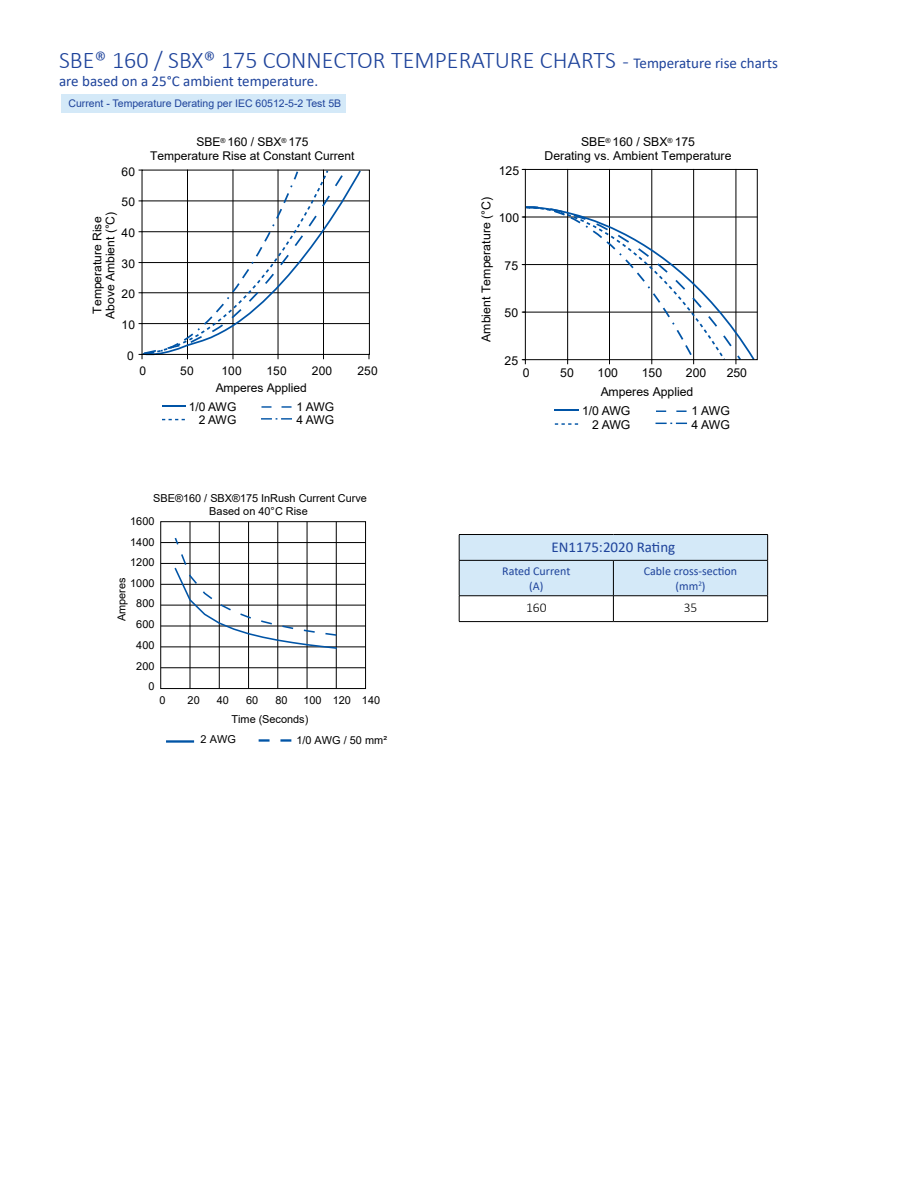
<style>
.page{position:relative;width:918px;height:1188px;background:#fff}
.page>*{position:absolute;margin:0;border:0;box-sizing:border-box;transform-origin:0 0}
.t1{font:300 24px "Calibri";color:#1e439b}
.t2{font:15px "Calibri";color:#1e439b}
.t3{font:300 13.5px "Calibri";color:#000}
.t4{font:12.15px/14px "Arial";color:#000;text-align:center}
.t5{font:12px/13.8px "Arial";color:#000;text-align:center}
.t6{font:12px/14.4px "Calibri";color:#1e439b;text-align:center}
.t7{font:10.95px/13px "Arial";color:#000;text-align:center}
.t8{font:10.95px "Arial";color:#010101}
.t9{font:10.5px "Arial";color:#1e439b}
.s1{font-size:21px}
.s2{font-weight:400;font-size:15px}
</style>
<div class="page">
<div style="left:61px;top:95px;width:285px;height:18px;background:#d4e9f8"></div>
<hr style="left:567px;top:169px;width:1px;height:191px;background:#000">
<hr style="left:609px;top:169px;width:1px;height:191px;background:#000">
<hr style="left:652px;top:169px;width:1px;height:191px;background:#000">
<hr style="left:693px;top:169px;width:1px;height:191px;background:#000">
<hr style="left:736px;top:169px;width:1px;height:191px;background:#000">
<svg style="left:555px;top:423px;width:23px;height:2px"></svg>
<svg style="left:555px;top:410px;width:24px;height:1px"></svg>
<svg style="left:656px;top:423px;width:31px;height:1px"></svg>
<svg style="left:522px;top:196px;width:234px;height:168px"></svg>
<div style="left:525px;top:169px;width:233px;height:191px;border:1px solid #000"></div>
<svg style="left:162px;top:419px;width:23px;height:1px"></svg>
<svg style="left:282px;top:406px;width:10px;height:2px"></svg>
<svg style="left:261px;top:406px;width:11px;height:2px"></svg>
<hr style="left:162px;top:405px;width:24px;height:2px;background:#0054a6">
<svg style="left:261px;top:418px;width:31px;height:2px"></svg>
<hr style="left:142px;top:323px;width:227px;height:1px;background:#000">
<hr style="left:142px;top:293px;width:227px;height:1px;background:#000">
<hr style="left:142px;top:262px;width:227px;height:1px;background:#000">
<hr style="left:142px;top:231px;width:227px;height:1px;background:#000">
<hr style="left:142px;top:201px;width:227px;height:1px;background:#000">
<svg style="left:139px;top:169px;width:223px;height:190px"></svg>
<div style="left:142px;top:170px;width:228px;height:185px;border:1px solid #000"></div>
<hr style="left:161px;top:542px;width:205px;height:1px;background:#000">
<hr style="left:161px;top:563px;width:205px;height:1px;background:#000">
<hr style="left:161px;top:584px;width:205px;height:1px;background:#000">
<hr style="left:161px;top:605px;width:205px;height:1px;background:#000">
<hr style="left:161px;top:626px;width:205px;height:1px;background:#000">
<hr style="left:161px;top:647px;width:205px;height:1px;background:#000">
<hr style="left:161px;top:668px;width:205px;height:1px;background:#000">
<hr style="left:336px;top:522px;width:1px;height:167px;background:#000">
<hr style="left:307px;top:522px;width:1px;height:167px;background:#000">
<hr style="left:278px;top:522px;width:1px;height:167px;background:#000">
<hr style="left:248px;top:522px;width:1px;height:167px;background:#000">
<hr style="left:219px;top:522px;width:1px;height:167px;background:#000">
<hr style="left:190px;top:522px;width:1px;height:167px;background:#000">
<svg style="left:173px;top:536px;width:165px;height:114px"></svg>
<div style="left:161px;top:521px;width:205px;height:168px;border:1px solid #000"></div>
<hr style="left:166px;top:740px;width:28px;height:3px;background:#0054a6">
<svg style="left:259px;top:739px;width:33px;height:3px"></svg>
<hr style="left:459px;top:534px;width:154px;height:1px;background:#000">
<hr style="left:613px;top:534px;width:155px;height:1px;background:#000">
<hr style="left:459px;top:621px;width:154px;height:1px;background:#000">
<svg style="left:459px;top:535px;width:309px;height:86px"></svg>
<hr style="left:613px;top:621px;width:155px;height:1px;background:#000">
<h1 class="t1" style="left:59px;top:45px;width:720px">SBE® 160 / SBX® 175 CONNECTOR TEMPERATURE CHARTS <span class="s1">-</span> <span class="s2">Temperature rise charts</span></h1>
<p class="t2" style="left:59px;top:71px;width:261px">are based on a 25°C ambient temperature.</p>
<p class="t9" style="left:68px;top:96px;width:274px">Current - Temperature Derating per IEC 60512-5-2 Test 5B</p>
<p class="t5" style="left:122px;top:164px;width:15px">60</p>
<p class="t5" style="left:122px;top:195px;width:15px">50</p>
<p class="t5" style="left:91px;top:319px;width:109px;line-height:12.9px;rotate:-90deg">Temperature Rise<br>Above Ambient (°C)</p>
<p class="t5" style="left:122px;top:226px;width:15px">40</p>
<p class="t5" style="left:122px;top:257px;width:15px">30</p>
<p class="t5" style="left:122px;top:287px;width:15px">20</p>
<p class="t5" style="left:122px;top:318px;width:15px">10</p>
<p class="t5" style="left:127px;top:349px;width:8px">0</p>
<p class="t5" style="left:150px;top:135px;width:206px">SBE<sup>®</sup> 160 / SBX<sup>®</sup> 175<br>Temperature Rise at Constant Current</p>
<p class="t5" style="left:139px;top:364px;width:8px">0</p>
<p class="t5" style="left:180px;top:364px;width:15px">50</p>
<p class="t5" style="left:221px;top:364px;width:22px">100</p>
<p class="t5" style="left:267px;top:364px;width:22px">150</p>
<p class="t5" style="left:312px;top:364px;width:22px">200</p>
<p class="t5" style="left:357px;top:364px;width:22px">250</p>
<p class="t5" style="left:189px;top:378px;width:120px;line-height:18.9px;text-align:left;text-indent:27px">Amperes Applied<br>1/0 AWG</p>
<p class="t5" style="left:297px;top:399px;width:39px">1 AWG</p>
<p class="t5" style="left:199px;top:413px;width:39px">2 AWG</p>
<p class="t5" style="left:297px;top:413px;width:39px">4 AWG</p>
<p class="t7" style="left:153px;top:492px;width:215px">SBE®160 / SBX®175 InRush Current Curve<br>Based on 40°C Rise</p>
<p class="t7" style="left:130px;top:514px;width:26px">1600</p>
<p class="t7" style="left:130px;top:535px;width:26px">1400</p>
<p class="t7" style="left:130px;top:556px;width:26px">1200</p>
<p class="t7" style="left:115px;top:621px;width:45px;rotate:-90deg">Amperes</p>
<p class="t7" style="left:130px;top:577px;width:26px">1000</p>
<p class="t7" style="left:136px;top:597px;width:20px">800</p>
<p class="t7" style="left:136px;top:617px;width:20px">600</p>
<p class="t7" style="left:136px;top:638px;width:20px">400</p>
<p class="t7" style="left:136px;top:659px;width:20px">200</p>
<p class="t7" style="left:148px;top:680px;width:8px">0</p>
<p class="t7" style="left:160px;top:693px;width:8px">0</p>
<p class="t7" style="left:188px;top:693px;width:14px">20</p>
<p class="t7" style="left:217px;top:693px;width:14px">40</p>
<p class="t7" style="left:246px;top:693px;width:14px">60</p>
<p class="t7" style="left:275px;top:693px;width:14px">80</p>
<p class="t7" style="left:303px;top:693px;width:78px">100 120 140</p>
<p class="t7" style="left:232px;top:713px;width:78px">Time (Seconds)</p>
<p class="t7" style="left:201px;top:733px;width:37px">2 AWG</p>
<p class="t8" style="left:296px;top:733px;width:92px">1/0 AWG / 50 mm²</p>
<p class="t4" style="left:499px;top:163px;width:22px">125</p>
<p class="t4" style="left:479px;top:342px;width:146px;rotate:-90deg">Ambient Temperature (°C)</p>
<p class="t4" style="left:499px;top:211px;width:22px">100</p>
<p class="t4" style="left:504px;top:259px;width:15px">75</p>
<p class="t4" style="left:504px;top:306px;width:15px">50</p>
<p class="t4" style="left:504px;top:354px;width:15px">25</p>
<p class="t4" style="left:545px;top:135px;width:188px">SBE<sup>®</sup> 160 / SBX<sup>®</sup> 175<br>Derating vs. Ambient Temperature</p>
<p class="t4" style="left:523px;top:366px;width:8px">0</p>
<p class="t4" style="left:560px;top:366px;width:15px">50</p>
<p class="t4" style="left:598px;top:366px;width:22px">100</p>
<p class="t4" style="left:642px;top:366px;width:22px">150</p>
<p class="t4" style="left:686px;top:366px;width:22px">200</p>
<p class="t4" style="left:727px;top:366px;width:22px">250</p>
<p class="t4" style="left:582px;top:382px;width:113px;line-height:19.4px;text-align:left;text-indent:19px">Amperes Applied<br>1/0 AWG</p>
<p class="t4" style="left:692px;top:404px;width:40px">1 AWG</p>
<p class="t4" style="left:592px;top:418px;width:40px">2 AWG</p>
<p class="t4" style="left:692px;top:418px;width:40px">4 AWG</p>
<p class="t2" style="left:552px;top:536px;width:125px">EN1175:2020 Rating</p>
<p class="t6" style="left:502px;top:564px;width:70px">Rated Current (A)</p>
<p class="t6" style="left:644px;top:564px;width:95px">Cable cross-section (mm<sup>2</sup>)</p>
<p class="t3" style="left:526px;top:599px;width:22px">160</p>
<p class="t3" style="left:684px;top:599px;width:15px">35</p>
</div>
